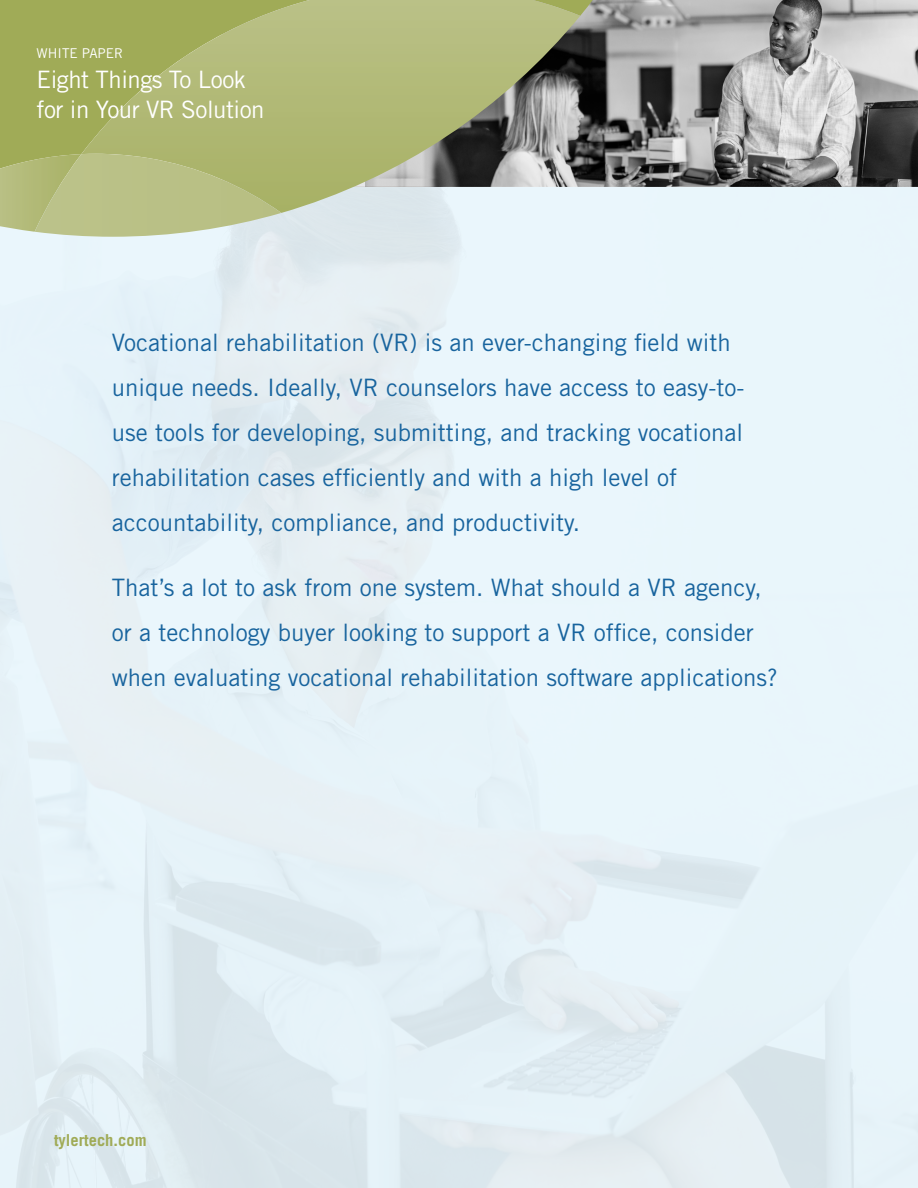
<style>
.page{position:relative;width:918px;height:1188px;background:#fff}
.page>*{position:absolute;margin:0;border:0;box-sizing:border-box;transform-origin:0 0}
.Body_Copy{font:24px/45px "Trade Gothic LT Std";color:#18649e}
.t1{font:24px/30px "Trade Gothic LT Std";letter-spacing:-.02em;color:#fff}
.t2{font:700 16.5px "Trade Gothic LT Std";color:#a0ab57}
.t3{font:13.5px "Trade Gothic LT Std";color:#fff}
</style>
<div class="page">
<img style="left:580px;top:0;width:338px;height:187px">
<svg style="left:0;top:0;width:609px;height:173px;fill:#a0ab57"></svg>
<svg style="left:81px;top:0;width:499px;height:213px"></svg>
<svg style="left:0;top:153px;width:281px;height:84px"></svg>
<p class="t3" style="left:37px;top:45px;width:88px">WHITE PAPER</p>
<p class="t1" style="left:37px;top:64px;width:230px">Eight Things To Look for in Your VR Solution</p>
<p class="Body_Copy" style="left:112px;top:320px;width:634px">Vocational rehabilitation (VR) is an ever-changing field with unique needs. Ideally, VR counselors have access to easy-to&shy;use tools for developing, submitting, and tracking vocational rehabilitation cases efficiently and with a high level of accountability, compliance, and productivity.</p>
<p class="Body_Copy" style="left:112px;top:565px;width:667px">That’s a lot to ask from one system. What should a VR agency, or a technology buyer looking to support a VR office, consider when evaluating vocational rehabilitation software applications?</p>
<p class="t2" style="left:54px;top:1130px;width:94px">tylertech.com</p>
</div>
